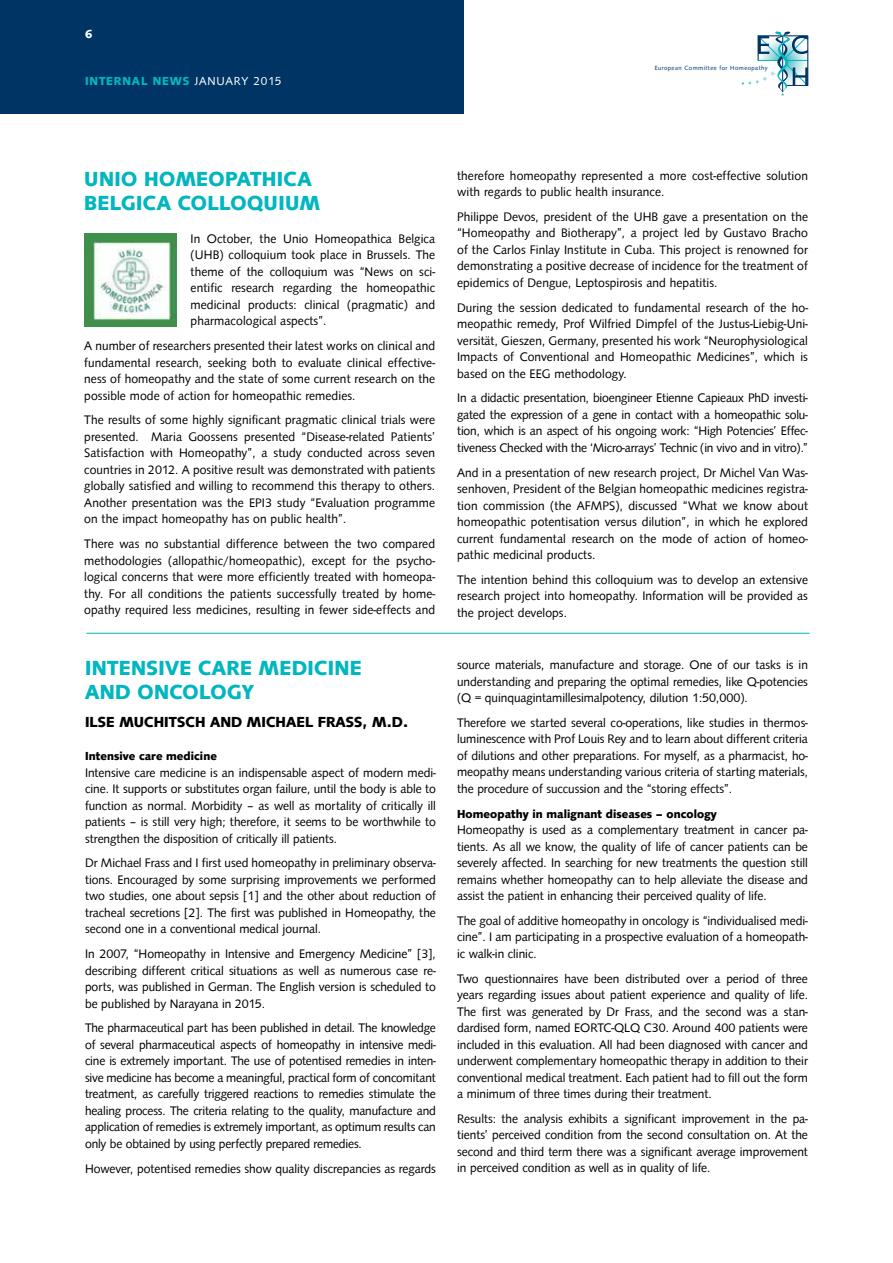
<style>
.page{position:relative;width:893px;height:1263px;background:#fff}
.page>*{position:absolute;margin:0;border:0;box-sizing:border-box;transform-origin:0 0}
.t1{font:700 21px/24px "Syntax D";letter-spacing:.02em;color:#00b6bf}
.t2{font:700 15px "Syntax D";letter-spacing:.01em;color:#000}
.t3{font:12.75px/16.5px "Syntax D";color:#000;text-align:justify}
.t4{font:700 12px "Syntax D";color:#000}
.t5{font:700 12px "Syntax D";letter-spacing:.075em;color:#00b6bf}
.t6{font:700 12px "Syntax D";color:#fff}
.t7{font:6.3px "Syntax D";letter-spacing:.075em;color:#003465}
.s1{font-weight:400;color:#fff}
</style>
<div class="page">
<div style="left:0;top:0;width:463px;height:114px;background:#003465"></div>
<hr style="left:808px;top:36px;width:1px;height:49px;background:#003465">
<svg style="left:741px;top:31px;width:67px;height:65px"></svg>
<img style="left:84px;top:234px;width:92px;height:92px">
<hr style="left:86px;top:633px;width:724px;height:1px;background:#00b6bf">
<p class="t6" style="left:85px;top:27px;width:9px">6</p>
<p class="t5" style="left:85px;top:74px;width:198px">INTERNAL NEWS <span class="s1">January 2015</span></p>
<p class="t7" style="left:655px;top:64px;width:115px">European Committee for Homeopathy</p>
<h1 class="t1" style="left:84px;top:167px;width:237px">UNIO HOMEOPATHICA<br>BELGICA COLLOQUIUM</h1>
<p class="t3" style="left:191px;top:231px;width:246px">In October, the Unio Homeopathica Belgica (UHB) colloquium took place in Brussels. The theme of the colloquium was “News on sci&shy;entific research regarding the homeopathic medicinal products: clinical (pragmatic) and pharmacological aspects”.</p>
<p class="t3" style="left:84px;top:338px;width:352px">A number of researchers presented their latest works on clinical and fundamental research, seeking both to evaluate clinical effective&shy;ness of homeopathy and the state of some current research on the possible mode of action for homeopathic remedies.</p>
<p class="t3" style="left:84px;top:412px;width:352px">The results of some highly significant pragmatic clinical trials were presented. Maria Goossens presented “Disease-related Patients’ Satisfaction with Homeopathy”, a study conducted across seven countries in 2012. A positive result was demonstrated with patients globally satisfied and willing to recommend this therapy to others.<br>Another presentation was the EPI3 study “Evaluation programme on the impact homeopathy has on public health”.</p>
<p class="t3" style="left:84px;top:536px;width:352px">There was no substantial difference between the two compared methodologies (allopathic/homeopathic), except for the psycho&shy;logical concerns that were more efficiently treated with homeopa&shy;thy. For all conditions the patients successfully treated by home&shy;opathy required less medicines, resulting in fewer side-effects and</p>
<h1 class="t1" style="left:85px;top:656px;width:278px">INTENSIVE CARE MEDICINE<br>AND ONCOLOGY</h1>
<p class="t2" style="left:85px;top:713px;width:325px">ILSE MUCHITSCH AND MICHAEL FRASS, M.D.</p>
<p class="t4" style="left:85px;top:749px;width:133px">INTENSIVE CARE MEDICINE</p>
<p class="t3" style="left:85px;top:764px;width:352px">Intensive care medicine is an indispensable aspect of modern medi&shy;cine. It supports or substitutes organ failure, until the body is able to function as normal. Morbidity – as well as mortality of critically ill patients – is still very high; therefore, it seems to be worthwhile to strengthen the disposition of critically ill patients.</p>
<p class="t3" style="left:85px;top:855px;width:352px">Dr Michael Frass and I first used homeopathy in preliminary observa&shy;tions. Encouraged by some surprising improvements we performed two studies, one about sepsis [1] and the other about reduction of tracheal secretions [2]. The first was published in Homeopathy, the second one in a conventional medical journal.</p>
<p class="t3" style="left:85px;top:946px;width:352px">In 2007, “Homeopathy in Intensive and Emergency Medicine” [3], describing different critical situations as well as numerous case re&shy;ports, was published in German. The English version is scheduled to be published by Narayana in 2015.</p>
<p class="t3" style="left:85px;top:1020px;width:352px">The pharmaceutical part has been published in detail. The knowledge of several pharmaceutical aspects of homeopathy in intensive medi&shy;cine is extremely important. The use of potentised remedies in inten&shy;sive medicine has become a meaningful, practical form of concomitant treatment, as carefully triggered reactions to remedies stimulate the healing process. The criteria relating to the quality, manufacture and application of remedies is extremely important, as optimum results can only be obtained by using perfectly prepared remedies.</p>
<p class="t3" style="left:85px;top:1160px;width:352px">However, potentised remedies show quality discrepancies as regards</p>
<p class="t3" style="left:457px;top:167px;width:352px">therefore homeopathy represented a more cost-effective solution with regards to public health insurance.</p>
<p class="t3" style="left:457px;top:209px;width:352px">Philippe Devos, president of the UHB gave a presentation on the “Homeopathy and Biotherapy”, a project led by Gustavo Bracho of the Carlos Finlay Institute in Cuba. This project is renowned for demonstrating a positive decrease of incidence for the treatment of epidemics of Dengue, Leptospirosis and hepatitis.</p>
<p class="t3" style="left:457px;top:299px;width:352px">During the session dedicated to fundamental research of the ho&shy;meopathic remedy, Prof Wilfried Dimpfel of the Justus-Liebig-Uni&shy;versität, Gieszen, Germany, presented his work “Neurophysiological Impacts of Conventional and Homeopathic Medicines”, which is based on the EEG methodology.</p>
<p class="t3" style="left:457px;top:390px;width:352px">In a didactic presentation, bioengineer Etienne Capieaux PhD investi&shy;gated the expression of a gene in contact with a homeopathic solu&shy;tion, which is an aspect of his ongoing work: “High Potencies’ Effec&shy;tiveness Checked with the ‘Micro-arrays’ Technic (in vivo and in vitro).”</p>
<p class="t3" style="left:457px;top:464px;width:352px">And in a presentation of new research project, Dr Michel Van Was&shy;senhoven, President of the Belgian homeopathic medicines registra&shy;tion commission (the AFMPS), discussed “What we know about homeopathic potentisation versus dilution”, in which he explored current fundamental research on the mode of action of homeo&shy;pathic medicinal products.</p>
<p class="t3" style="left:457px;top:572px;width:352px">The intention behind this colloquium was to develop an extensive research project into homeopathy. Information will be provided as the project develops.</p>
<p class="t3" style="left:457px;top:657px;width:352px">source materials, manufacture and storage. One of our tasks is in understanding and preparing the optimal remedies, like Q-potencies (Q = quinquagintamillesimalpotency, dilution 1:50,000).</p>
<p class="t3" style="left:457px;top:714px;width:352px">Therefore we started several co-operations, like studies in thermos&shy;luminescence with Prof Louis Rey and to learn about different criteria of dilutions and other preparations. For myself, as a pharmacist, ho&shy;meopathy means understanding various criteria of starting materials, the procedure of succussion and the “storing effects”.</p>
<p class="t4" style="left:457px;top:807px;width:261px">HOMEOPATHY IN MALIGNANT DISEASES – ONCOLOGY</p>
<p class="t3" style="left:457px;top:822px;width:352px">Homeopathy is used as a complementary treatment in cancer pa&shy;tients. As all we know, the quality of life of cancer patients can be severely affected. In searching for new treatments the question still remains whether homeopathy can to help alleviate the disease and assist the patient in enhancing their perceived quality of life.</p>
<p class="t3" style="left:457px;top:912px;width:352px">The goal of additive homeopathy in oncology is “individualised medi&shy;cine”. I am participating in a prospective evaluation of a homeopath&shy;ic walk-in clinic.</p>
<p class="t3" style="left:457px;top:970px;width:352px">Two questionnaires have been distributed over a period of three years regarding issues about patient experience and quality of life.<br>The first was generated by Dr Frass, and the second was a stan&shy;dardised form, named EORTC-QLQ C30. Around 400 patients were included in this evaluation. All had been diagnosed with cancer and underwent complementary homeopathic therapy in addition to their conventional medical treatment. Each patient had to fill out the form a minimum of three times during their treatment.</p>
<p class="t3" style="left:457px;top:1110px;width:352px">Results: the analysis exhibits a significant improvement in the pa&shy;tients’ perceived condition from the second consultation on. At the second and third term there was a significant average improvement in perceived condition as well as in quality of life.</p>
</div>
